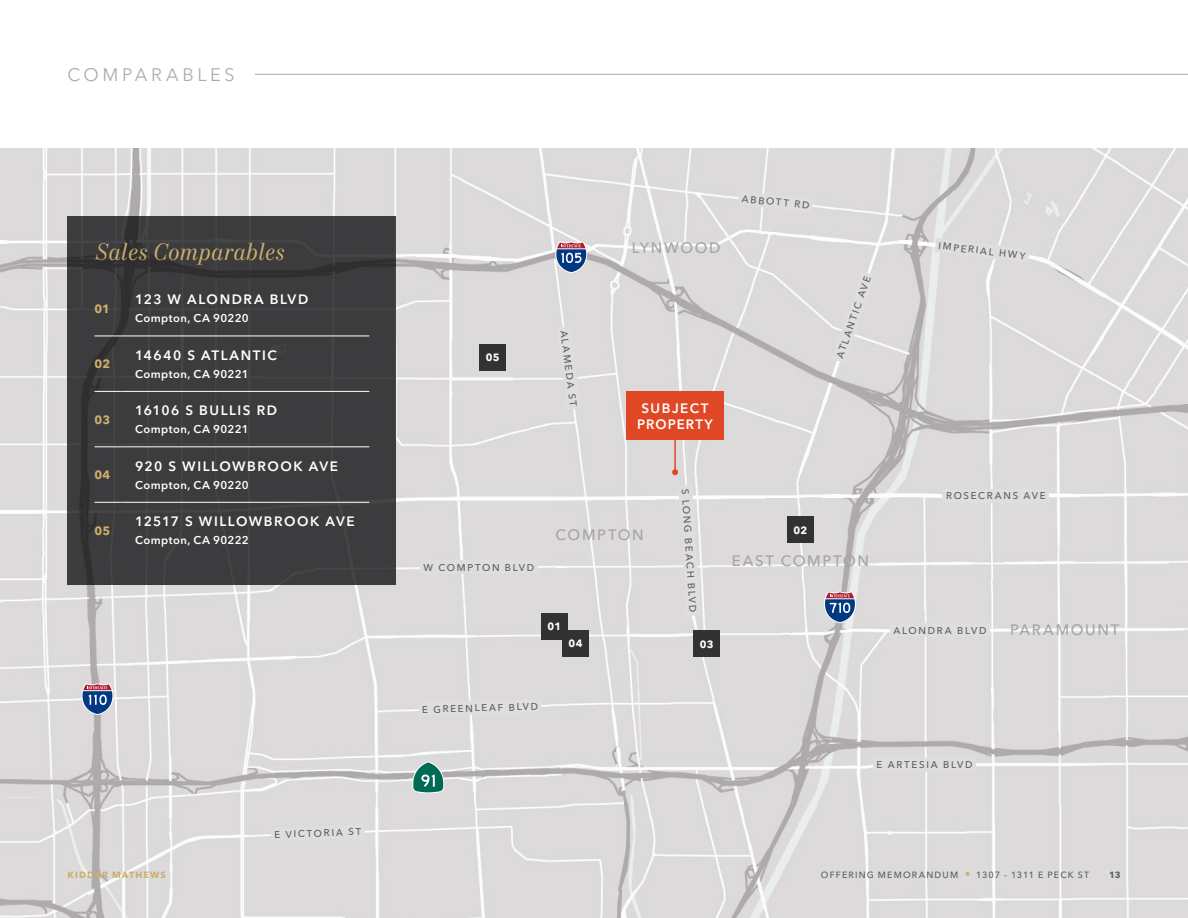
<style>
.page{position:relative;width:1188px;height:918px;background:#fff}
.page>*{position:absolute;margin:0;border:0;box-sizing:border-box;transform-origin:0 0}
.Callout_Text_-_Italics_-_Gold_2023{font:italic 24px "Mort Modern 08";letter-spacing:.01em;color:#cbae6b}
.Section_Identifier_-_Sterling_2023{font:18px "Avenir Next LT Pro";letter-spacing:.2em;color:#afabac}
.Bigger_City_-_Ash_2023{font:500 15px "Avenir Next LT Pro";letter-spacing:.11em;color:#a7a3a4}
.Comp_Name_-_White_2023{font:600 13.5px "Avenir Next LT Pro";letter-spacing:.115em;color:#fff}
.Subject_Property_Label_-_White_2023{font:600 13.5px/16.5px "Avenir Next LT Pro";letter-spacing:.095em;color:#fff;text-align:center}
.t1{font:700 12px "Avenir Next LT Pro";letter-spacing:.015em;color:#cbae6b}
.Comp_Address_-_White_2023{font:600 11.25px "Avenir Next LT Pro";letter-spacing:.04em;color:#fff}
.t2{font:700 10.5px "Avenir Next LT Pro";letter-spacing:.02em;color:#fff}
.Street_Names_-_Ash_2023{font:500 9.75px "Avenir Next LT Pro";letter-spacing:.175em;color:#5e5d5d}
.t3{font:500 9px "Avenir Next LT Pro";letter-spacing:.125em;color:#5e5d5d}
.t4{font:700 9px "Avenir Next LT Pro";letter-spacing:.13em;color:#cbae6b}
.t5{font:700 9px "Avenir Next LT Pro";color:#5e5d5d}
.s1{color:#cbae6b}
</style>
<div class="page">
<img style="left:0;top:149px;width:1188px;height:769px">
<svg style="left:555px;top:241px;width:32px;height:32px"></svg>
<svg style="left:824px;top:591px;width:32px;height:32px"></svg>
<svg style="left:412px;top:761px;width:32px;height:32px"></svg>
<svg style="left:82px;top:683px;width:31px;height:32px"></svg>
<hr style="left:674px;top:407px;width:2px;height:65px;background:#e04825">
<svg style="left:672px;top:469px;width:6px;height:6px"></svg>
<div style="left:627px;top:392px;width:97px;height:48px;background:#e04825"></div>
<div style="left:68px;top:216px;width:328px;height:369px;background:#3c3b3d"></div>
<svg style="left:94px;top:336px;width:28px;height:1px"></svg>
<hr style="left:122px;top:336px;width:247px;height:1px;background:#fff">
<svg style="left:94px;top:391px;width:28px;height:1px"></svg>
<hr style="left:122px;top:391px;width:247px;height:1px;background:#fff">
<svg style="left:94px;top:447px;width:28px;height:1px"></svg>
<hr style="left:122px;top:447px;width:247px;height:1px;background:#fff">
<svg style="left:94px;top:502px;width:28px;height:1px"></svg>
<hr style="left:122px;top:502px;width:247px;height:1px;background:#fff">
<div style="left:943px;top:489px;width:106px;height:13px;background:#dfdddd"></div>
<div style="left:935px;top:238px;width:95px;height:25px;background:#dfdddd"></div>
<div style="left:738px;top:191px;width:75px;height:21px;background:#dfdddd"></div>
<div style="left:890px;top:623px;width:100px;height:14px;background:#dfdddd"></div>
<div style="left:873px;top:758px;width:103px;height:13px;background:#dfdddd"></div>
<div style="left:420px;top:560px;width:118px;height:14px;background:#dfdddd"></div>
<div style="left:419px;top:699px;width:123px;height:17px;background:#dfdddd"></div>
<svg style="left:678px;top:485px;width:23px;height:131px;background:#dfddde"></svg>
<div style="left:832px;top:271px;width:43px;height:92px;background:#dcdadb"></div>
<div style="left:557px;top:326px;width:24px;height:84px;background:#dfdddd"></div>
<div style="left:271px;top:824px;width:94px;height:17px;background:#dfdddd"></div>
<div style="left:479px;top:344px;width:27px;height:27px;background:#313234"></div>
<div style="left:787px;top:516px;width:27px;height:27px;background:#313234"></div>
<div style="left:693px;top:630px;width:27px;height:27px;background:#313234"></div>
<div style="left:562px;top:630px;width:27px;height:27px;background:#313234"></div>
<div style="left:541px;top:613px;width:27px;height:27px;background:#313234"></div>
<hr style="left:255px;top:74px;width:933px;height:1px;background:#afabac">
<p class="Section_Identifier_-_Sterling_2023" style="left:68px;top:64px;width:169px">COMPARABLES</p>
<p class="Callout_Text_-_Italics_-_Gold_2023" style="left:94px;top:238px;width:192px">Sales Comparables</p>
<p class="t1" style="left:94px;top:301px;width:17px">01</p>
<p class="Comp_Name_-_White_2023" style="left:135px;top:291px;width:175px">123 W ALONDRA BLVD</p>
<p class="Comp_Address_-_White_2023" style="left:135px;top:312px;width:115px">Compton, CA 90220</p>
<p class="t1" style="left:94px;top:357px;width:17px">02</p>
<p class="t1" style="left:94px;top:412px;width:17px">03</p>
<p class="t1" style="left:94px;top:468px;width:17px">04</p>
<p class="t1" style="left:94px;top:523px;width:17px">05</p>
<p class="Comp_Name_-_White_2023" style="left:135px;top:347px;width:143px">14640 S ATLANTIC</p>
<p class="Comp_Address_-_White_2023" style="left:135px;top:367px;width:115px">Compton, CA 90221</p>
<p class="Comp_Name_-_White_2023" style="left:135px;top:402px;width:144px">16106 S BULLIS RD</p>
<p class="Comp_Address_-_White_2023" style="left:135px;top:423px;width:115px">Compton, CA 90221</p>
<p class="Comp_Name_-_White_2023" style="left:135px;top:458px;width:205px">920 S WILLOWBROOK AVE</p>
<p class="Comp_Address_-_White_2023" style="left:135px;top:478px;width:115px">Compton, CA 90220</p>
<p class="Comp_Name_-_White_2023" style="left:135px;top:513px;width:221px">12517 S WILLOWBROOK AVE</p>
<p class="Comp_Address_-_White_2023" style="left:135px;top:533px;width:115px">Compton, CA 90222</p>
<p class="Street_Names_-_Ash_2023" style="left:274px;top:829px;width:88px;rotate:-2deg">E VICTORIA ST</p>
<p class="t2" style="left:486px;top:351px;width:15px">05</p>
<p class="Street_Names_-_Ash_2023" style="left:570px;top:330px;width:78px;rotate:83deg">ALAMEDA ST</p>
<p class="Bigger_City_-_Ash_2023" style="left:632px;top:238px;width:90px">LYNWOOD</p>
<p class="Street_Names_-_Ash_2023" style="left:742px;top:193px;width:69px;rotate:6deg">ABBOTT RD</p>
<p class="Subject_Property_Label_-_White_2023" style="left:637px;top:400px;width:77px">SUBJECT<br>PROPERTY</p>
<p class="Street_Names_-_Ash_2023" style="left:834px;top:356px;width:88px;rotate:-71deg">ATLANTIC AVE</p>
<p class="Street_Names_-_Ash_2023" style="left:939px;top:240px;width:89px;rotate:7deg">IMPERIAL HWY</p>
<p class="Street_Names_-_Ash_2023" style="left:423px;top:561px;width:112px">W COMPTON BLVD</p>
<p class="Bigger_City_-_Ash_2023" style="left:556px;top:526px;width:90px">COMPTON</p>
<p class="t2" style="left:548px;top:620px;width:15px">01</p>
<p class="Street_Names_-_Ash_2023" style="left:691px;top:488px;width:126px;rotate:86deg">S LONG BEACH BLVD</p>
<p class="t2" style="left:569px;top:637px;width:15px">04</p>
<p class="t2" style="left:700px;top:637px;width:15px">03</p>
<p class="t2" style="left:793px;top:524px;width:15px">02</p>
<p class="Bigger_City_-_Ash_2023" style="left:732px;top:552px;width:139px">EAST COMPTON</p>
<p class="Street_Names_-_Ash_2023" style="left:946px;top:490px;width:101px">ROSECRANS AVE</p>
<p class="Street_Names_-_Ash_2023" style="left:893px;top:624px;width:95px">ALONDRA BLVD</p>
<p class="Bigger_City_-_Ash_2023" style="left:1010px;top:620px;width:111px">PARAMOUNT</p>
<p class="Street_Names_-_Ash_2023" style="left:422px;top:704px;width:117px;rotate:-2deg">E GREENLEAF BLVD</p>
<p class="Street_Names_-_Ash_2023" style="left:877px;top:759px;width:97px">E ARTESIA BLVD</p>
<p class="t4" style="left:68px;top:869px;width:100px">KIDDER MATHEWS</p>
<p class="t3" style="left:821px;top:869px;width:270px">OFFERING MEMORANDUM <span class="s1">■</span> 1307 - 1311 E PECK ST</p>
<p class="t5" style="left:1109px;top:869px;width:13px">13</p>
</div>
